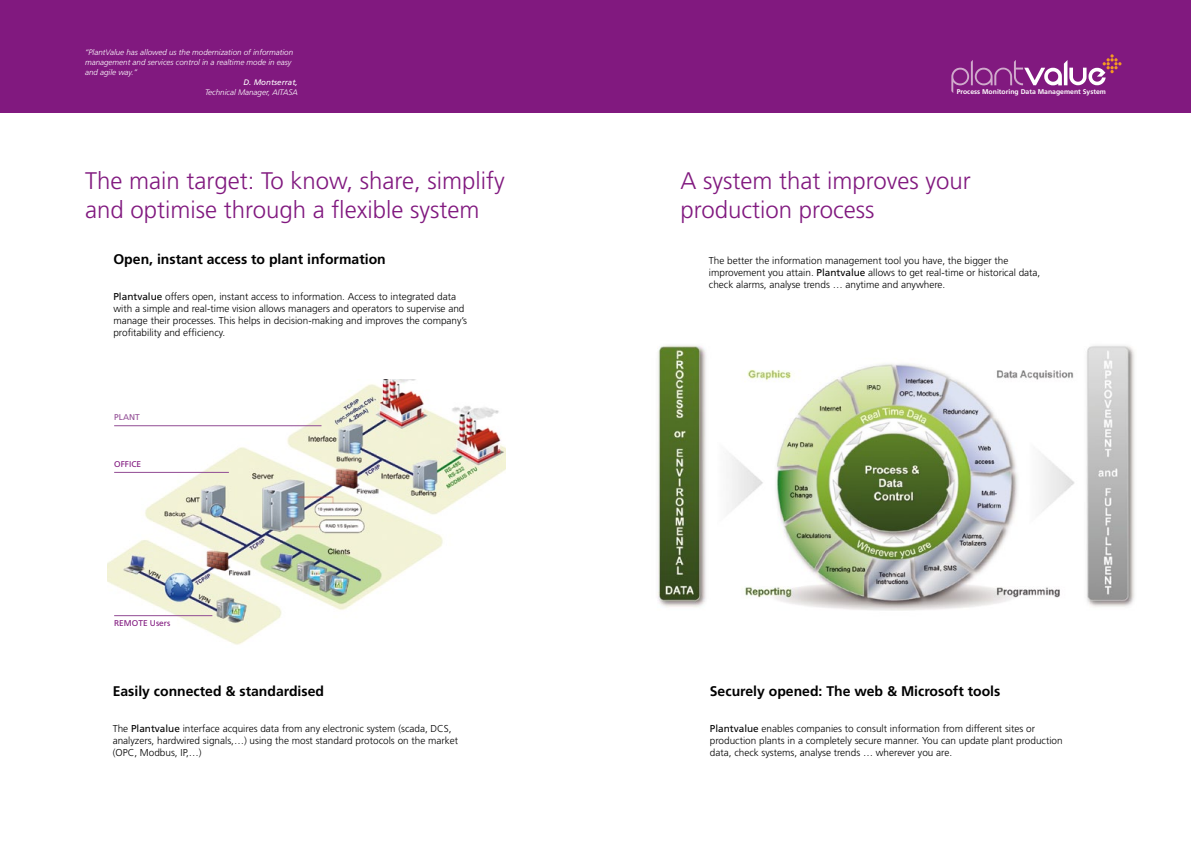
<style>
.page{position:relative;width:1191px;height:842px;background:#fff}
.page>*{position:absolute;margin:0;border:0;box-sizing:border-box;transform-origin:0 0}
.t1{font:300 24px/28.8px "Frutiger";color:#81197f}
.t2{font:700 14px "Frutiger";color:#000}
.t3{font:300 10px/12px "Frutiger";color:#000}
.t4{font:8.4px "Frutiger";color:#81197f}
.t5{font:8.4px "Frutiger";color:#914b94}
.t6{font:italic 300 8px/10px "Frutiger";color:#fff}
.t7{font:italic 8px "Frutiger";color:#fff}
.t8{font:700 6.9px "Frutiger";color:#fff}
.s1{font-weight:400}
</style>
<div class="page">
<div style="left:0;top:0;width:1191px;height:113px;background:#81197f"></div>
<svg style="left:951px;top:54px;width:170px;height:39px"></svg>
<img style="left:107px;top:379px;width:398px;height:266px">
<hr style="left:114px;top:425px;width:207px;height:1px;background:#914b94">
<hr style="left:114px;top:472px;width:115px;height:1px;background:#914b94">
<hr style="left:114px;top:615px;width:98px;height:1px;background:#914b94">
<img style="left:657px;top:345px;width:478px;height:266px">
<p class="t6" style="left:85px;top:47px;width:210px">“PlantValue has allowed us the modernization of information management and services control in a realtime mode in easy and agile way.”</p>
<p class="t7" style="left:243px;top:78px;width:56px">D. Montserrat,</p>
<p class="t6" style="left:205px;top:87px;width:94px">Technical Manager, AITASA</p>
<h1 class="t1" style="left:85px;top:166px;width:421px">The main target: To know, share, simplify and optimise through a flexible system</h1>
<h2 class="t2" style="left:113px;top:251px;width:274px">Open, instant access to plant information</h2>
<p class="t3" style="left:113px;top:291px;width:355px"><span class="s1">Plantvalue</span> offers open, instant access to information. Access to integrated data with a simple and real-time vision allows managers and operators to supervise and manage their processes. This helps in decision-making and improves the company’s profitability and efficiency.</p>
<p class="t5" style="left:114px;top:412px;width:27px">PLANT</p>
<p class="t4" style="left:114px;top:459px;width:28px">OFFICE</p>
<p class="t4" style="left:114px;top:618px;width:58px">REMOTE Users</p>
<h2 class="t2" style="left:113px;top:683px;width:213px">Easily connected &amp; standardised</h2>
<p class="t3" style="left:113px;top:723px;width:347px">The <span class="s1">Plantvalue</span> interface acquires data from any electronic system (scada, DCS, analyzers, hardwired signals,…) using the most standard protocols on the market (OPC, Modbus, IP,…)</p>
<p class="t8" style="left:956px;top:88px;width:151px">Process Monitoring Data Management System</p>
<h1 class="t1" style="left:680px;top:166px;width:292px">A system that improves your production process</h1>
<p class="t3" style="left:709px;top:255px;width:333px">The better the information management tool you have, the bigger the improvement you attain. <span class="s1">Plantvalue</span> allows to get real-time or historical data, check alarms, analyse trends … anytime and anywhere.</p>
<h2 class="t2" style="left:710px;top:683px;width:292px">Securely opened: The web &amp; Microsoft tools</h2>
<p class="t3" style="left:710px;top:723px;width:354px"><span class="s1">Plantvalue</span> enables companies to consult information from different sites or production plants in a completely secure manner. You can update plant production data, check systems, analyse trends … wherever you are.</p>
</div>
